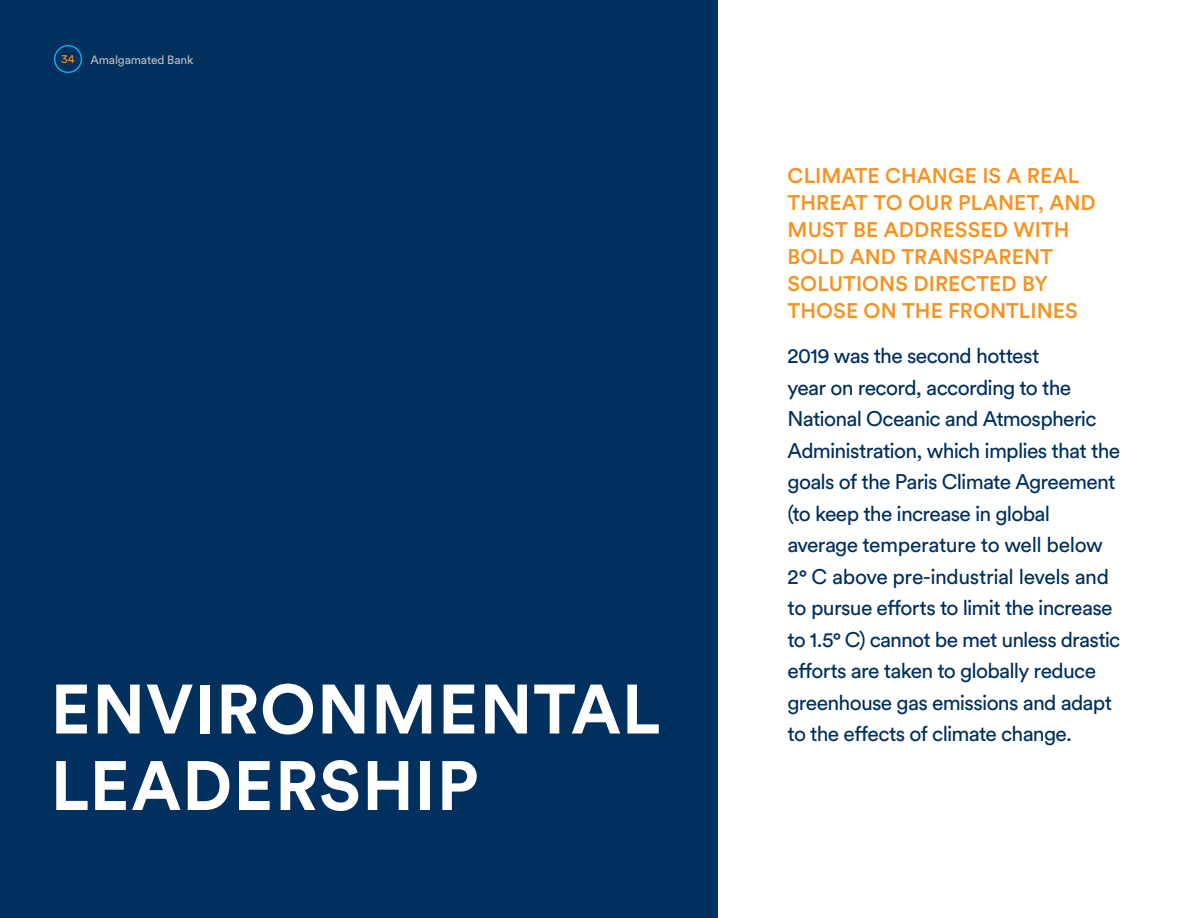
<style>
.page{position:relative;width:1188px;height:918px;background:#fff}
.page>*{position:absolute;margin:0;border:0;box-sizing:border-box;transform-origin:0 0}
.Headline_2{font:700 69px/76.5px "Circular Std";letter-spacing:.015em;color:#fff}
.Headline_4{font:21px/31.5px "Circular Std";letter-spacing:-.035em;color:#00305d}
.Headline_5{font:500 21px/27px "Circular Std";letter-spacing:.005em;color:#f7921e}
.Body_Text{font:12px "Circular Std";letter-spacing:-.01em;color:#bcbec0}
.Body_Text-2{font:12px "Circular Std";color:#f7921e}
</style>
<div class="page">
<div style="left:0;top:0;width:717px;height:918px;background:#00305d"></div>
<div style="left:54px;top:45px;width:28px;height:28px;border:1px solid #00b6f1;border-radius:50%"></div>
<p class="Body_Text-2" style="left:61px;top:52px;width:15px">34</p>
<p class="Body_Text" style="left:90px;top:52px;width:104px">Amalgamated Bank</p>
<p class="Headline_2" style="left:51px;top:670px;width:611px">ENVIRONMENTAL<br>LEADERSHIP</p>
<p class="Headline_5" style="left:788px;top:162px;width:310px">CLIMATE CHANGE IS A REAL<br>THREAT TO OUR PLANET, AND<br>MUST BE ADDRESSED WITH<br>BOLD AND TRANSPARENT<br>SOLUTIONS DIRECTED BY<br>THOSE ON THE FRONTLINES</p>
<p class="Headline_4" style="left:788px;top:340px;width:334px">2019 was the second hottest<br>year on record, according to the National Oceanic and Atmospheric Administration, which implies that the goals of the Paris Climate Agreement (to keep the increase in global average temperature to well below 2° C above pre-industrial levels and to pursue efforts to limit the increase to 1.5° C) cannot be met unless drastic efforts are taken to globally reduce greenhouse gas emissions and adapt to the effects of climate change.</p>
</div>
